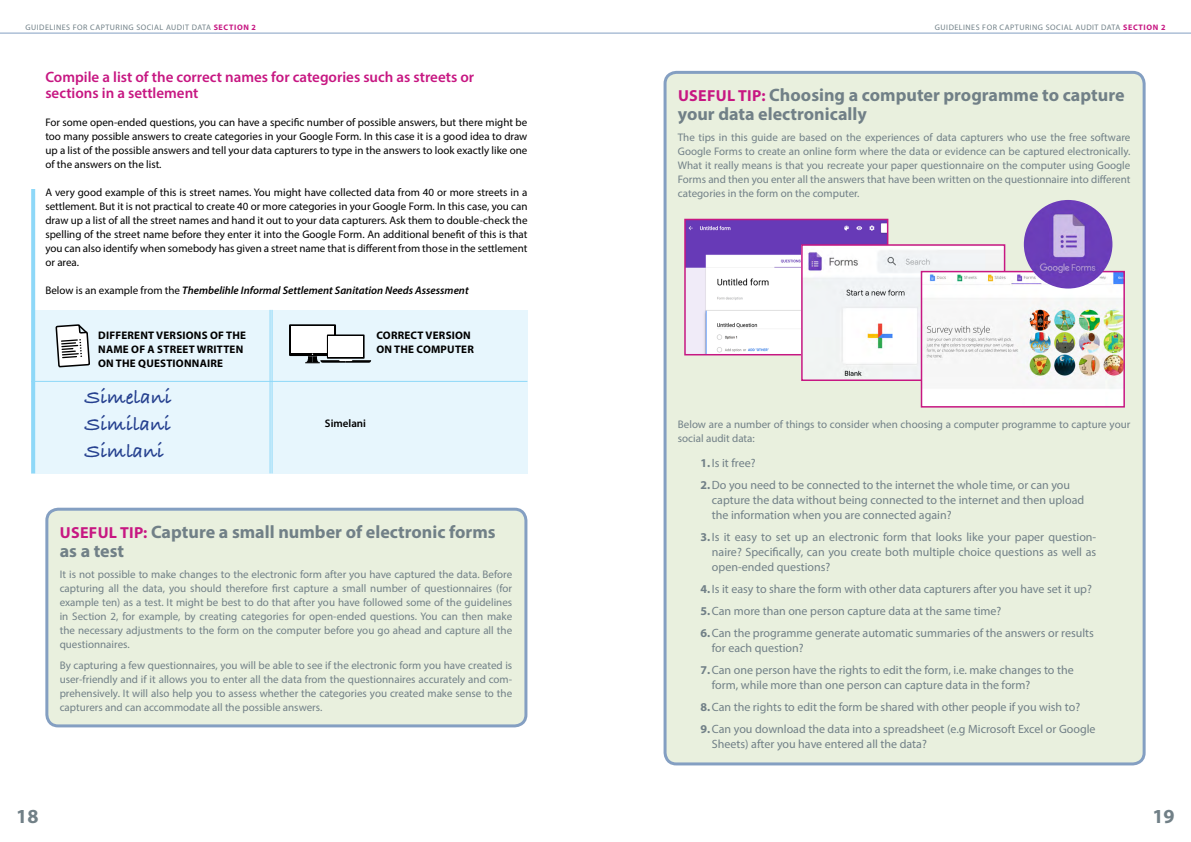
<style>
.page{position:relative;width:1191px;height:842px;background:#fff}
.page>*{position:absolute;margin:0;border:0;box-sizing:border-box;transform-origin:0 0}
.t1{font:700 20.9px/26.6px "Bradley Hand ITC";color:#25408f;text-align:justify}
.t2{font:700 20px "Myriad Pro";color:#718087}
.t3{font:700 18px/19px "Myriad Pro";color:#718087}
.t4{font:600 15px/16px "Myriad Pro";color:#c71782}
.t5{font:12px/22px "Myriad Pro";color:#718087}
.t6{font:11px/14px "Myriad Pro";color:#718087;text-align:justify}
.t7{font:11px/14px "Myriad Pro";color:#000;text-align:justify}
.t8{font:700 11px "Myriad Pro";letter-spacing:.02em;color:#000}
.t9{font:italic 600 11px "Myriad Pro";color:#000}
.t10{font:600 11px "Myriad Pro";color:#000}
.t11{font:8px "Myriad Pro";letter-spacing:.06em;color:#718087}
.s1{font-weight:700;color:#c71782}
.s2{font-weight:400;font-style:normal}
.s3{font-size:16px;color:#c71782}
.s4{font-weight:700}
</style>
<div class="page">
<hr style="left:0;top:33px;width:1191px;height:1px;background:#849fc2">
<div style="left:665px;top:72px;width:479px;height:692px;background:#e9f0de;border-radius:11px"></div>
<div style="left:663px;top:71px;width:482px;height:694px;border:3px solid #849fc2;border-radius:11px"></div>
<div style="left:47px;top:509px;width:479px;height:217px;background:#e9f0de;border-radius:11px"></div>
<div style="left:45px;top:508px;width:482px;height:219px;border:3px solid #849fc2;border-radius:11px"></div>
<div style="left:31px;top:310px;width:496px;height:163px;background:#e7f6fd"></div>
<svg style="left:31px;top:189px;width:4px;height:284px"></svg>
<svg style="left:289px;top:324px;width:47px;height:32px"></svg>
<div style="left:291px;top:326px;width:43px;height:26px;background:#fff"></div>
<svg style="left:327px;top:334px;width:37px;height:25px"></svg>
<div style="left:329px;top:336px;width:34px;height:20px;background:#fff"></div>
<svg style="left:305px;top:354px;width:66px;height:10px"></svg>
<svg style="left:56px;top:324px;width:34px;height:57px"></svg>
<hr style="left:31px;top:381px;width:496px;height:1px;background:#8ed8f8">
<hr style="left:271px;top:310px;width:1px;height:163px;background:#8ed8f8">
<hr style="left:269px;top:310px;width:1px;height:163px;background:#8ed8f8">
<img style="left:686px;top:221px;width:200px;height:132px">
<div style="left:684px;top:219px;width:204px;height:136px;border:1px solid #c71782"></div>
<img style="left:803px;top:246px;width:200px;height:133px">
<div style="left:801px;top:244px;width:204px;height:137px;border:1px solid #c71782"></div>
<img style="left:922px;top:273px;width:201px;height:133px">
<div style="left:920px;top:271px;width:205px;height:137px;border:1px solid #c71782"></div>
<img style="left:1023px;top:200px;width:89px;height:89px;border-radius:44px">
<p class="t11" style="left:26px;top:22px;width:232px">GUIDELINES FOR CAPTURING SOCIAL AUDIT DATA <span class="s1">SECTION 2</span></p>
<p class="t11" style="left:935px;top:22px;width:232px">GUIDELINES FOR CAPTURING SOCIAL AUDIT DATA <span class="s1">SECTION 2</span></p>
<h3 class="t4" style="left:45px;top:69px;width:430px">Compile a list of the correct names for categories such as streets or sections in a settlement</h3>
<p class="t7" style="left:45px;top:115px;width:483px">For some open-ended questions, you can have a specific number of possible answers, but there might be too many possible answers to create categories in your Google Form. In this case it is a good idea to draw up a list of the possible answers and tell your data capturers to type in the answers to look exactly like one of the answers on the list.</p>
<p class="t7" style="left:45px;top:185px;width:483px">A very good example of this is street names. You might have collected data from 40 or more streets in a settlement. But it is not practical to create 40 or more categories in your Google Form. In this case, you can draw up a list of all the street names and hand it out to your data capturers. Ask them to double-check the spelling of the street name before they enter it into the Google Form. An additional benefit of this is that you can also identify when somebody has given a street name that is different from those in the settlement or area.</p>
<p class="t9" style="left:45px;top:283px;width:425px"><span class="s2">Below is an example from the</span> Thembelihle Informal Settlement Sanitation Needs Assessment</p>
<p class="t8" style="left:98px;top:328px;width:149px">DIFFERENT VERSIONS OF THE</p>
<p class="t8" style="left:376px;top:328px;width:96px">CORRECT VERSION</p>
<p class="t8" style="left:98px;top:342px;width:147px">NAME OF A STREET WRITTEN</p>
<p class="t8" style="left:376px;top:342px;width:99px">ON THE COMPUTER</p>
<p class="t8" style="left:98px;top:356px;width:126px">ON THE QUESTIONNAIRE</p>
<h1 class="t1" style="left:85px;top:385px;width:88px">Simelani Similani Simlani</h1>
<p class="t10" style="left:325px;top:416px;width:43px">Simelani</p>
<h3 class="t3" style="left:60px;top:522px;width:437px"><span class="s3">USEFUL TIP:</span> Capture a small number of electronic forms as a test</h3>
<p class="t6" style="left:60px;top:567px;width:454px">It is not possible to make changes to the electronic form after you have captured the data. Before capturing all the data, you should therefore first capture a small number of questionnaires (for example ten) as a test. It might be best to do that after you have followed some of the guidelines in Section 2, for example, by creating categories for open-ended questions. You can then make the necessary adjustments to the form on the computer before you go ahead and capture all the questionnaires.</p>
<p class="t6" style="left:60px;top:658px;width:454px">By capturing a few questionnaires, you will be able to see if the electronic form you have created is user-friendly and if it allows you to enter all the data from the questionnaires accurately and com&shy;prehensively. It will also help you to assess whether the categories you created make sense to the capturers and can accommodate all the possible answers.</p>
<h3 class="t3" style="left:678px;top:85px;width:448px"><span class="s3">USEFUL TIP:</span> Choosing a computer programme to capture your data electronically</h3>
<p class="t6" style="left:678px;top:131px;width:454px">The tips in this guide are based on the experiences of data capturers who use the free software Google Forms to create an online form where the data or evidence can be captured electronically.<br>What it really means is that you recreate your paper questionnaire on the computer using Google Forms and then you enter all the answers that have been written on the questionnaire into different categories in the form on the computer.</p>
<p class="t6" style="left:678px;top:418px;width:454px">Below are a number of things to consider when choosing a computer programme to capture your social audit data:</p>
<p class="t5" style="left:700px;top:452px;width:371px"><span class="s4">1.</span>Is it free?<br><span class="s4">2.</span>Do you need to be connected to the internet the whole time, or can you</p>
<p class="t5" style="left:712px;top:493px;width:374px;line-height:15px">capture the data without being connected to the internet and then upload the information when you are connected again?</p>
<p class="t5" style="left:712px;top:530px;width:386px;line-height:15px;text-align:justify;text-indent:-11px"><span class="s4">3.</span>Is it easy to set up an electronic form that looks like your paper question&shy;naire? Specifically, can you create both multiple choice questions as well as open-ended questions?</p>
<p class="t5" style="left:700px;top:578px;width:395px"><span class="s4">4.</span>Is it easy to share the form with other data capturers after you have set it up?<br><span class="s4">5.</span>Can more than one person capture data at the same time?<br><span class="s4">6.</span>Can the programme generate automatic summaries of the answers or results</p>
<p class="t5" style="left:700px;top:637px;width:375px;text-indent:11px">for each question?<br><span class="s4">7.</span>Can one person have the rights to edit the form, i.e. make changes to the</p>
<p class="t5" style="left:700px;top:674px;width:396px;text-indent:11px">form, while more than one person can capture data in the form?<br><span class="s4">8.</span>Can the rights to edit the form be shared with other people if you wish to?<br><span class="s4">9.</span>Can you download the data into a spreadsheet (e.g Microsoft Excel or Google</p>
<p class="t5" style="left:712px;top:733px;width:216px">Sheets) after you have entered all the data?</p>
<h2 class="t2" style="left:16px;top:804px;width:24px">18</h2>
<h2 class="t2" style="left:1152px;top:804px;width:24px">19</h2>
</div>
